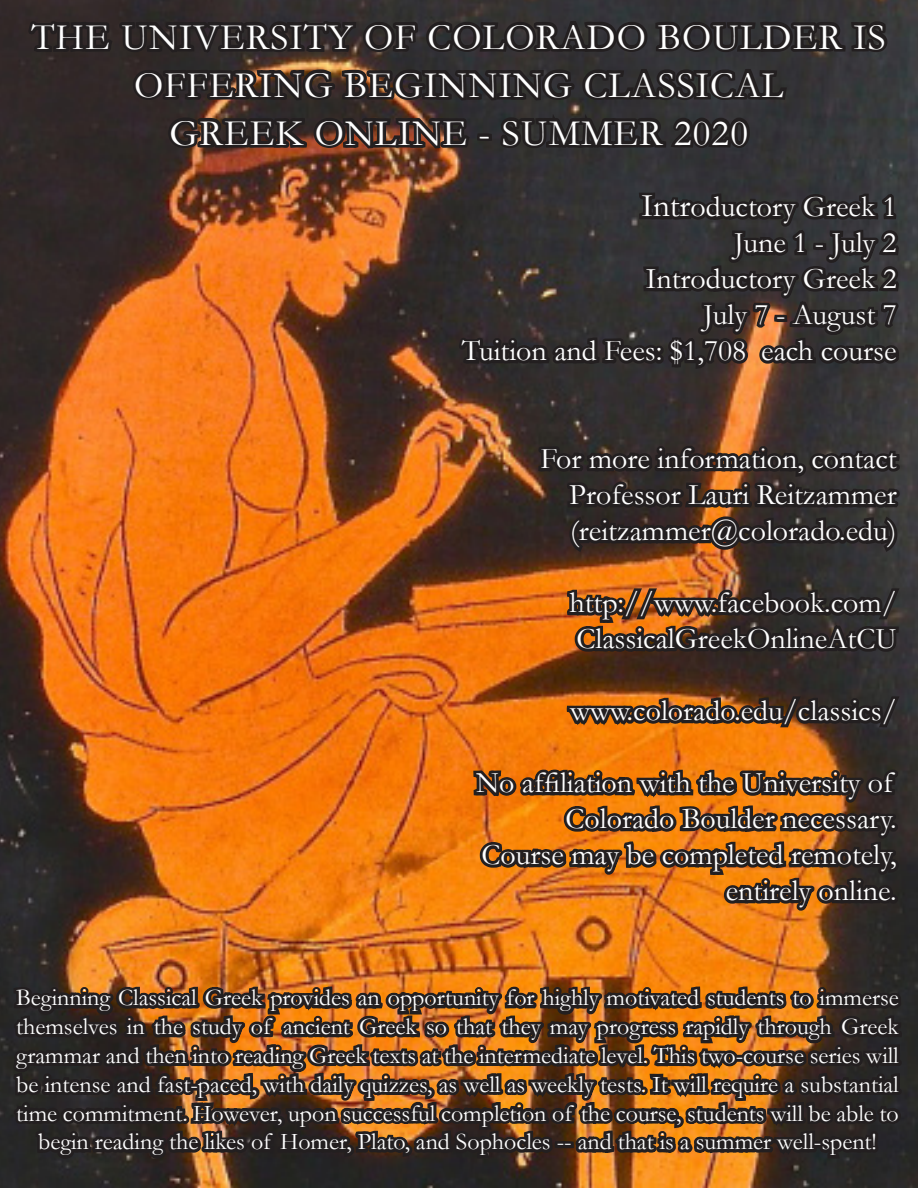
<style>
.page{position:relative;width:918px;height:1188px;background:#fff}
.page>*{position:absolute;margin:0;border:0;box-sizing:border-box;transform-origin:0 0}
.t1{font:37.5px/48px "Garamond";letter-spacing:.03em;color:#fff;text-align:center}
.t2{font:30px/36px "Garamond";color:#fff;text-align:right}
.t3{font:24px/28.8px "Garamond";color:#fff;text-align:center}
.s1{font-size:33px}
</style>
<div class="page">
<img style="left:0;top:0;width:918px;height:1188px">
<img style="left:8px;top:0;width:898px;height:1188px">
<p class="t1" style="left:31px;top:12px;width:856px">THE UNIVERSITY OF COLORADO BOULDER IS<br>OFFERING BEGINNING CLASSICAL</p>
<p class="t1" style="left:169px;top:108px;width:580px">GREEK ONLINE - SUMMER 2020</p>
<p class="t2" style="left:641px;top:189px;width:257px"><span class="s1">Intr</span>oductory Greek 1</p>
<p class="t2" style="left:734px;top:225px;width:164px">June 1 - July 2</p>
<p class="t2" style="left:646px;top:261px;width:252px">Introductory Greek 2</p>
<p class="t2" style="left:704px;top:297px;width:195px">July 7 - August 7</p>
<p class="t2" style="left:462px;top:333px;width:436px">Tuition and Fees: $1,708 each course</p>
<p class="t2" style="left:541px;top:441px;width:358px">For more information, contact</p>
<p class="t2" style="left:569px;top:477px;width:329px">Professor Lauri Reitzammer</p>
<p class="t2" style="left:570px;top:513px;width:328px">(reitzammer@colorado.edu)</p>
<p class="t2" style="left:570px;top:585px;width:329px;text-align:left">http://www.facebook.com/<br>ClassicalGreekOnlineAtCU</p>
<p class="t2" style="left:570px;top:693px;width:328px">www.colorado.edu/classics/</p>
<p class="t2" style="left:476px;top:765px;width:422px">No affiliation with the University of<br>Colorado Boulder necessary.</p>
<p class="t2" style="left:481px;top:837px;width:417px">Course may be completed remotely, entirely online.</p>
<p class="t3" style="left:16px;top:983px;width:884px">Beginning Classical Greek provides an opportunity for highly motivated students to immerse themselves in the study of ancient Greek so that they may progress rapidly through Greek grammar and then into reading Greek texts at the intermediate level. This two-course series will be intense and fast-paced, with daily quizzes, as well as weekly tests. It will require a substantial time commitment. However, upon successful completion of the course, students will be able to begin reading the likes of Homer, Plato, and Sophocles -- and that is a summer well-spent!</p>
</div>
